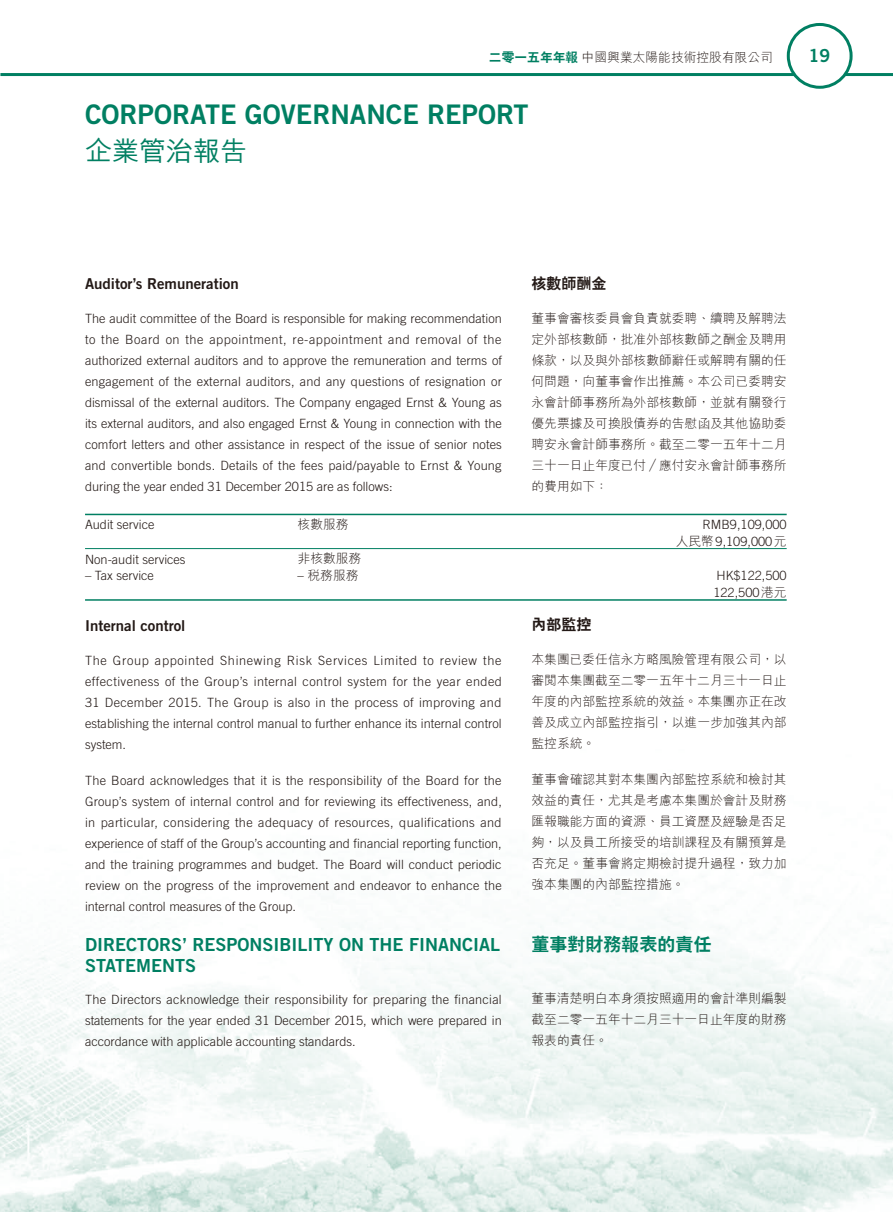
<style>
.page{position:relative;width:893px;height:1212px;background:#fff}
.page>*{position:absolute;margin:0;border:0;box-sizing:border-box;transform-origin:0 0}
.t1{font:27px "Trade Gothic LT Std Bd 2";color:#007f62}
.t2{font:500 27px "M Hei HK";color:#007f62}
.t3{font:21px "Trade Gothic LT Std Bd 2";color:#007f62}
.t4{font:18px/21px "Trade Gothic LT Std Bd 2";color:#007f62}
.t5{font:800 18px "C Hei 2 HK";color:#007f62}
.t6{font:15px "Trade Gothic LT Std Bd 2";color:#231916}
.t7{font:800 15px "C Hei 2 HK";color:#231916}
.t8{font:300 12.75px/21px "Trade Gothic LT Std";color:#231916;text-align:justify}
.t9{font:300 12.75px/21px "M Hei HK";color:#231916;text-align:justify}
.s1{font-family:"C Hei 2 HK";font-weight:800;color:#007f62}
.s2{font-family:"M Hei HK"}
.s3{font-family:"Trade Gothic LT Std"}
</style>
<div class="page">
<img style="left:0;top:23px;width:893px;height:1189px">
<hr style="left:0;top:73px;width:893px;height:3px;background:#007f62">
<div style="left:788px;top:24px;width:63px;height:63px;background:#fff;border-radius:50%"></div>
<div style="left:787px;top:23px;width:66px;height:66px;border:3px solid #007f62;border-radius:50%"></div>
<hr style="left:85px;top:514px;width:702px;height:1px;background:#007f62">
<hr style="left:85px;top:548px;width:702px;height:1px;background:#007f62">
<hr style="left:85px;top:599px;width:702px;height:2px;background:#007f62">
<h3 class="t4" style="left:809px;top:44px;width:23px">19</h3>
<p class="t9" style="left:489px;top:47px;width:286px"><span class="s1">二零一五年年報</span>中國興業太陽能技術控股有限公司</p>
<h2 class="t3" style="left:808px;top:44px;width:27px">19</h2>
<h1 class="t1" style="left:85px;top:98px;width:179px">CORPORATE governance</h1>
<h1 class="t1" style="left:427px;top:98px;width:69px">report</h1>
<h1 class="t2" style="left:85px;top:131px;width:163px">企業管治報告</h1>
<p class="t7" style="left:531px;top:276px;width:76px">核數師酬金</p>
<p class="t9" style="left:531px;top:308px;width:257px">董事會審核委員會負責就委聘、續聘及解聘法定外部核數師，批准外部核數師之酬金及聘用條款，以及與外部核數師辭任或解聘有關的任何問題，向董事會作出推薦。本公司已委聘安永會計師事務所為外部核數師，並就有關發行優先票據及可換股債券的告慰函及其他協助委聘安永會計師事務所。截至二零一五年十二月三十一日止年度已付／應付安永會計師事務所的費用如下：</p>
<p class="t6" style="left:85px;top:274px;width:155px">Auditor’s Remuneration</p>
<p class="t8" style="left:85px;top:308px;width:418px">The audit committee of the Board is responsible for making recommendation to the Board on the appointment, re-appointment and removal of the authorized external auditors and to approve the remuneration and terms of engagement of the external auditors, and any questions of resignation or dismissal of the external auditors. The Company engaged Ernst &amp; Young as its external auditors, and also engaged Ernst &amp; Young in connection with the comfort letters and other assistance in respect of the issue of senior notes and convertible bonds. Details of the fees paid/payable to Ernst &amp; Young during the year ended 31 December 2015 are as follows:</p>
<p class="t8" style="left:85px;top:514px;width:71px">Audit service</p>
<p class="t9" style="left:298px;top:513px;width:52px">核數服務</p>
<p class="t8" style="left:676px;top:516px;width:112px;line-height:16.5px;text-align:right">RMB9,109,000<br><span class="s2">人民幣</span>9,109,000<span class="s2">元</span></p>
<p class="t8" style="left:85px;top:549px;width:102px">Non-audit services</p>
<p class="t9" style="left:298px;top:548px;width:65px">非核數服務</p>
<p class="t8" style="left:85px;top:565px;width:70px">– Tax service</p>
<p class="t9" style="left:298px;top:564px;width:62px"><span class="s3">–</span> 稅務服務</p>
<p class="t8" style="left:713px;top:567px;width:75px;line-height:16.5px">HK$122,500<br>122,500<span class="s2">港元</span></p>
<p class="t6" style="left:85px;top:616px;width:102px">Internal control</p>
<p class="t8" style="left:85px;top:650px;width:418px">The Group appointed Shinewing Risk Services Limited to review the effectiveness of the Group’s internal control system for the year ended 31 December 2015. The Group is also in the process of improving and establishing the internal control manual to further enhance its internal control system.</p>
<p class="t8" style="left:85px;top:770px;width:418px">The Board acknowledges that it is the responsibility of the Board for the Group’s system of internal control and for reviewing its effectiveness, and, in particular, considering the adequacy of resources, qualifications and experience of staff of the Group’s accounting and financial reporting function, and the training programmes and budget. The Board will conduct periodic review on the progress of the improvement and endeavor to enhance the internal control measures of the Group.</p>
<h3 class="t4" style="left:85px;top:934px;width:416px">DIRECTORS’ RESPONSIBILITY ON THE FINANCIAL<br>STATEM ENTS</h3>
<p class="t8" style="left:85px;top:989px;width:418px">The Directors acknowledge their responsibility for preparing the financial statements for the year ended 31 December 2015, which were prepared in accordance with applicable accounting standards.</p>
<p class="t7" style="left:531px;top:617px;width:61px">內部監控</p>
<p class="t9" style="left:531px;top:649px;width:257px">本集團已委任信永方略風險管理有限公司，以審閱本集團截至二零一五年十二月三十一日止年度的內部監控系統的效益。本集團亦正在改善及成立內部監控指引，以進一步加強其內部監控系統。</p>
<p class="t9" style="left:531px;top:769px;width:257px">董事會確認其對本集團內部監控系統和檢討其效益的責任，尤其是考慮本集團於會計及財務匯報職能方面的資源、員工資歷及經驗是否足夠，以及員工所接受的培訓課程及有關預算是否充足。董事會將定期檢討提升過程，致力加強本集團的內部監控措施。</p>
<h3 class="t5" style="left:531px;top:935px;width:181px">董事對財務報表的責任</h3>
<p class="t9" style="left:531px;top:988px;width:256px">董事清楚明白本身須按照適用的會計準則編製截至二零一五年十二月三十一日止年度的財務報表的責任。</p>
</div>
